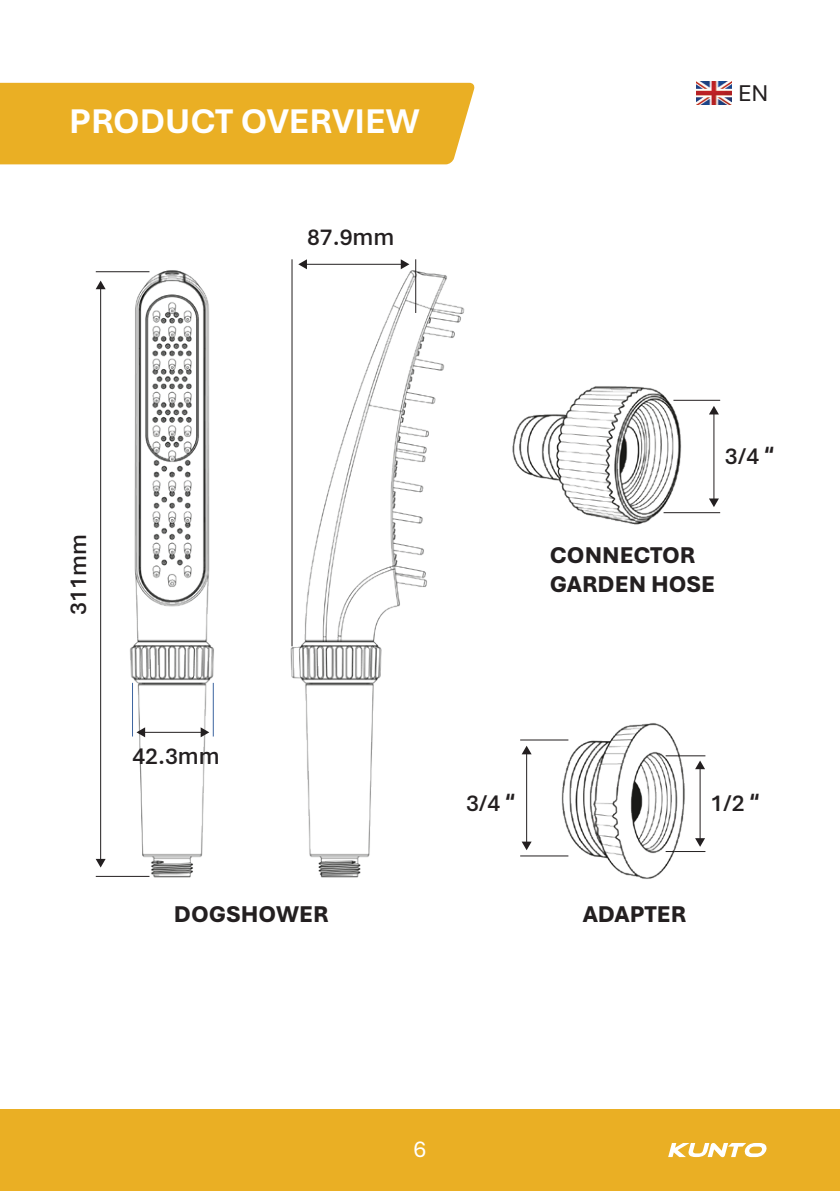
<style>
.page{position:relative;width:840px;height:1191px;background:#fff}
.page>*{position:absolute;margin:0;border:0;box-sizing:border-box;transform-origin:0 0}
.t1{font:700 36px "Aptos";color:#fff}
.t2{font:800 24px/28.8px "Aptos";color:#231f20}
.t3{font:600 24px "Aptos";color:#231f20}
.t4{font:24px "Aptos";color:#231f20}
.t5{font:24px "Aptos";color:#fff}
.s1{font-family:"Aktiv Grotesk"}
</style>
<div class="page">
<hr style="left:100px;top:288px;width:1px;height:572px;background:#231f20">
<svg style="left:96px;top:280px;width:10px;height:9px"></svg>
<svg style="left:96px;top:859px;width:10px;height:8px"></svg>
<hr style="left:96px;top:875px;width:53px;height:2px;background:#231f20">
<hr style="left:520px;top:855px;width:48px;height:1px;background:#231f20">
<hr style="left:520px;top:739px;width:48px;height:1px;background:#231f20">
<hr style="left:525px;top:753px;width:2px;height:90px;background:#231f20">
<svg style="left:522px;top:745px;width:9px;height:9px"></svg>
<svg style="left:521px;top:841px;width:10px;height:9px"></svg>
<hr style="left:665px;top:755px;width:40px;height:1px;background:#231f20">
<hr style="left:665px;top:851px;width:40px;height:1px;background:#231f20">
<hr style="left:699px;top:767px;width:1px;height:72px;background:#231f20">
<svg style="left:695px;top:838px;width:9px;height:9px"></svg>
<svg style="left:695px;top:760px;width:9px;height:9px"></svg>
<hr style="left:673px;top:399px;width:46px;height:2px;background:#231f20">
<hr style="left:663px;top:512px;width:56px;height:1px;background:#231f20">
<hr style="left:712px;top:413px;width:2px;height:87px;background:#231f20">
<svg style="left:709px;top:498px;width:9px;height:9px"></svg>
<svg style="left:709px;top:406px;width:9px;height:8px"></svg>
<hr style="left:96px;top:271px;width:53px;height:1px;background:#231f20">
<div style="left:0;top:83px;width:475px;height:81px;background:#eaaf24"></div>
<img style="left:696px;top:82px;width:34px;height:23px">
<img style="left:117px;top:259px;width:348px;height:619px">
<img style="left:552px;top:723px;width:140px;height:156px">
<img style="left:512px;top:386px;width:178px;height:139px">
<div style="left:0;top:1109px;width:839px;height:82px;background:#eaaf24"></div>
<hr style="left:144px;top:731px;width:58px;height:2px;background:#231f20">
<svg style="left:136px;top:727px;width:9px;height:10px"></svg>
<svg style="left:200px;top:727px;width:9px;height:10px"></svg>
<svg style="left:668px;top:1143px;width:98px;height:14px"></svg>
<h1 class="t1" style="left:69px;top:97px;width:351px">PRODUCT OVERVIEW</h1>
<p class="t3" style="left:307px;top:221px;width:89px">87.9mm</p>
<p class="t4" style="left:737px;top:77px;width:32px">EN</p>
<p class="t3" style="left:62px;top:615px;width:82px;rotate:-90deg">311mm</p>
<p class="t3" style="left:132px;top:739px;width:89px">42.3mm</p>
<p class="t2" style="left:174px;top:898px;width:156px">DOGSHOWER</p>
<p class="t3" style="left:724px;top:439px;width:51px">3/4 <span class="s1">“</span></p>
<p class="t2" style="left:549px;top:540px;width:167px">CONNECTOR<br>GARDEN HOSE</p>
<p class="t3" style="left:466px;top:786px;width:51px">3/4 <span class="s1">“</span></p>
<p class="t3" style="left:710px;top:786px;width:51px">1/2 <span class="s1">“</span></p>
<p class="t2" style="left:582px;top:898px;width:105px">ADAPTER</p>
<p class="t5" style="left:413px;top:1132px;width:14px">6</p>
</div>
